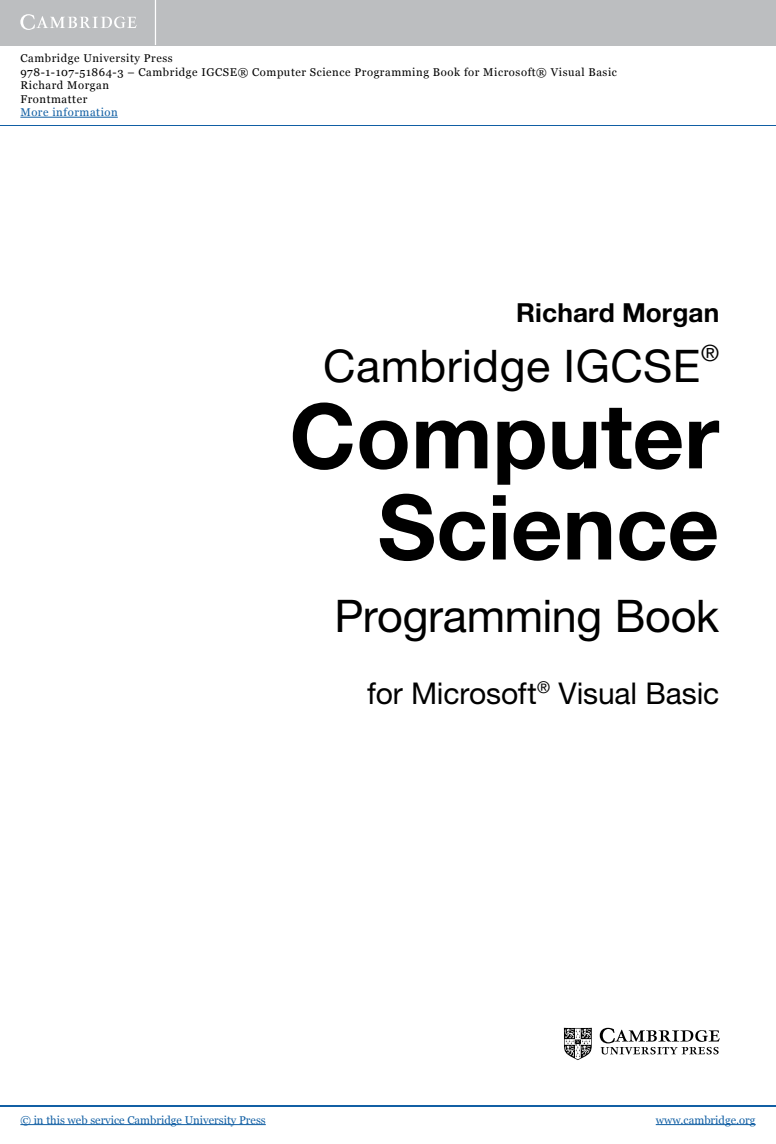
<style>
.page{position:relative;width:776px;height:1144px;background:#fff}
.page>*{position:absolute;margin:0;border:0;box-sizing:border-box;transform-origin:0 0}
.t1{font:700 90px/91.1px "Helvetica Neue LT Std";color:#000;text-align:right}
.t2{font:45px "Helvetica Neue LT Std";letter-spacing:-.005em;color:#000}
.t3{font:30px "Helvetica Neue LT Std";letter-spacing:-.005em;color:#000}
.t4{font:700 26.25px "Helvetica Neue LT Std";letter-spacing:.005em;color:#000}
.t5{font:22.5px "Helvetica Neue LT Std";color:#000}
.t6{font:11.25px/13.4px "Georgia";letter-spacing:.05em;color:#000}
.t7{font:11.25px "Georgia";color:#115fa4}
.t8{font:11.25px "Georgia";letter-spacing:.05em;color:#115fa4}
</style>
<div class="page">
<div style="left:0;top:0;width:776px;height:45px;background:#bcbec0"></div>
<hr style="left:155px;top:0;width:1px;height:45px;background:#fff">
<svg style="left:20px;top:14px;width:117px;height:16px"></svg>
<hr style="left:20px;top:117px;width:98px;height:1px;background:#115fa4">
<hr style="left:0;top:125px;width:776px;height:1px;background:#115fa4">
<hr style="left:0;top:1104px;width:776px;height:1px;background:#115fa4">
<hr style="left:20px;top:1124px;width:246px;height:1px;background:#115fa4">
<hr style="left:656px;top:1124px;width:100px;height:1px;background:#115fa4">
<svg style="left:600px;top:1027px;width:120px;height:27px"></svg>
<svg style="left:564px;top:1027px;width:28px;height:32px"></svg>
<p class="t6" style="left:20px;top:51px;width:598px">Cambridge University Press<br>978-1-107-51864-3 – Cambridge IGCSE® Computer Science Programming Book for Microsoft® Visual Basic Richard Morgan<br>Frontmatter</p>
<p class="t8" style="left:20px;top:104px;width:99px">More information</p>
<h3 class="t4" style="left:516px;top:297px;width:205px">Richard Morgan</h3>
<h2 class="t2" style="left:323px;top:339px;width:379px">Cambridge IGCSE</h2>
<h3 class="t5" style="left:701px;top:340px;width:20px">®</h3>
<h1 class="t1" style="left:289px;top:388px;width:431px">Computer<br>Science</h1>
<h2 class="t2" style="left:335px;top:589px;width:386px">Programming Book</h2>
<h3 class="t3" style="left:367px;top:675px;width:353px">for Microsoft<sup>®</sup> Visual Basic</h3>
<p class="t7" style="left:20px;top:1111px;width:247px">© in this web service Cambridge University Press</p>
<p class="t7" style="left:656px;top:1111px;width:101px">www.cambridge.org</p>
</div>
